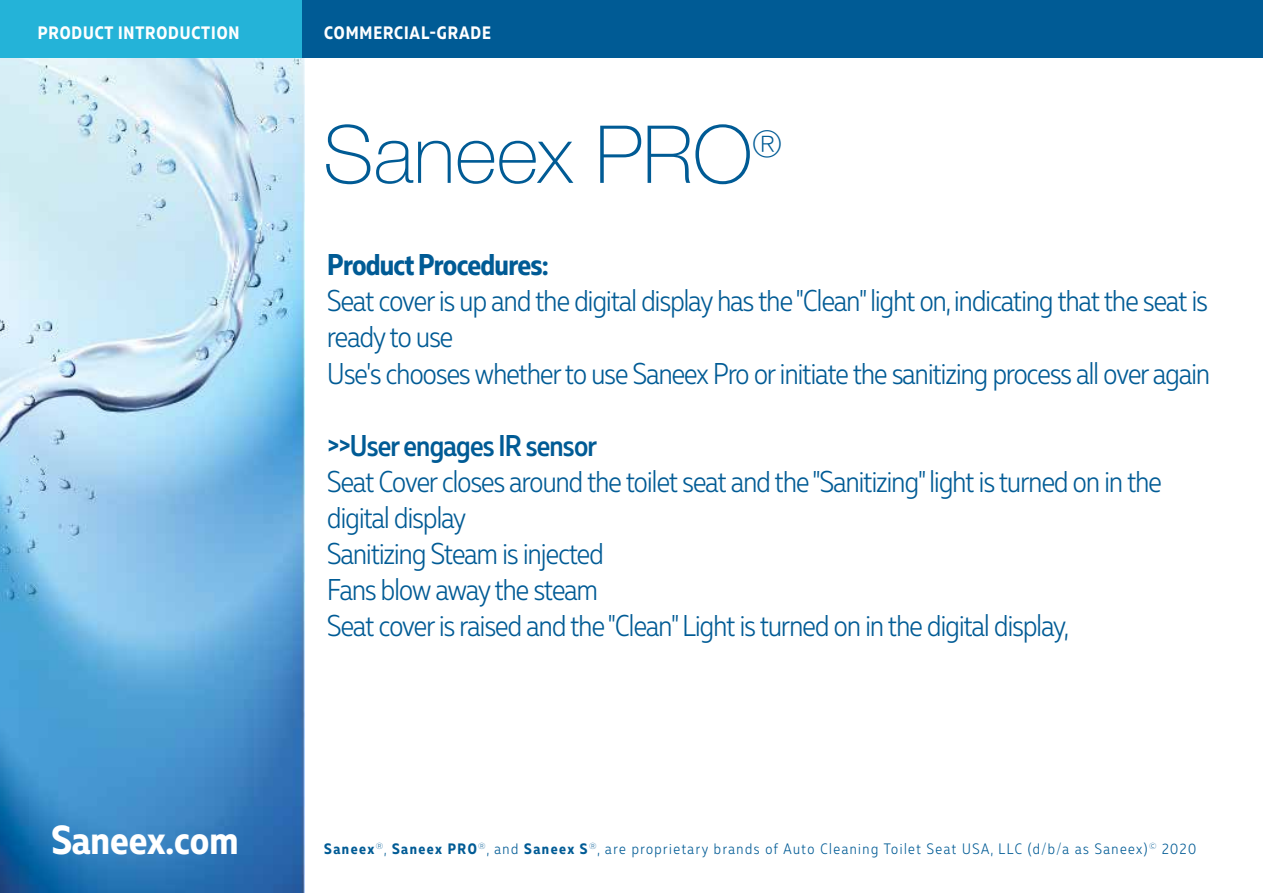
<style>
.page{position:relative;width:1263px;height:893px;background:#fff}
.page>*{position:absolute;margin:0;border:0;box-sizing:border-box;transform-origin:0 0}
.t1{font:100 80.1px "Helvetica Neue";color:#005b95}
.t2{font:700 40.5px "Muller Narrow";color:#fff}
.t3{font:300 30px/36px "Muller Narrow";letter-spacing:-.025em;color:#005b95}
.t4{font:500 30px "Muller Narrow";letter-spacing:-.025em;color:#005b95}
.t5{font:700 30px "Muller Narrow";letter-spacing:-.025em;color:#005b95}
.t6{font:700 18px "Muller Narrow";letter-spacing:.05em;color:#fff}
.t7{font:300 15.15px "Muller Narrow";letter-spacing:.1em;color:#005b95}
.s1{font-weight:700}
</style>
<div class="page">
<img style="left:0;top:58px;width:305px;height:835px">
<div style="left:0;top:0;width:1263px;height:58px;background:#24b3d8"></div>
<div style="left:303px;top:0;width:960px;height:58px;background:#005b95"></div>
<p class="t6" style="left:38px;top:21px;width:203px">PRODUCT INTRODUCTION</p>
<p class="t6" style="left:324px;top:21px;width:168px">COMMERCIAL-GRADE</p>
<h1 class="t1" style="left:323px;top:94px;width:460px">Saneex PRO<sup>®</sup></h1>
<p class="t5" style="left:327px;top:246px;width:223px">Product Procedures:</p>
<p class="t3" style="left:327px;top:283px;width:884px">Seat cover is up and the digital display has the "Clean" light on, indicating that the seat is ready to use<br>Use's chooses whether to use Saneex Pro or initiate the sanitizing process all over again</p>
<h2 class="t2" style="left:51px;top:814px;width:189px">Saneex.com</h2>
<p class="t4" style="left:327px;top:426px;width:271px">&gt;&gt;User engages IR sensor</p>
<p class="t3" style="left:327px;top:463px;width:836px">Seat Cover closes around the toilet seat and the "Sanitizing" light is turned on in the digital display<br>Sanitizing Steam is injected<br>Fans blow away the steam<br>Seat cover is raised and the "Clean" Light is turned on in the digital display,</p>
<p class="t7" style="left:324px;top:839px;width:873px"><span class="s1">Saneex</span><sup>®</sup>, <span class="s1">Saneex PRO</span><sup>®</sup>, and <span class="s1">Saneex S</span><sup>®</sup>, are proprietary brands of Auto Cleaning Toilet Seat USA, LLC (d/b/a as Saneex)<sup>©</sup> 2020</p>
</div>
